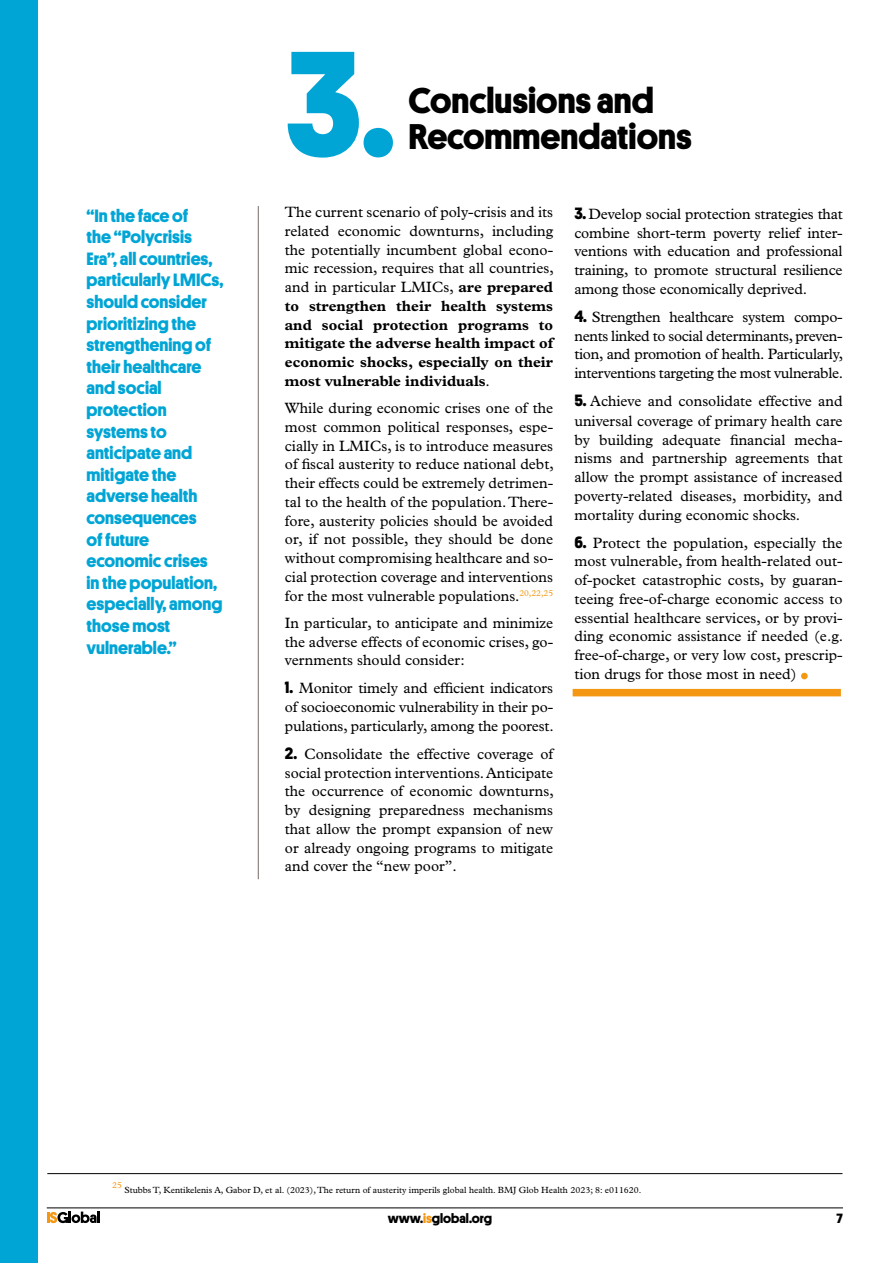
<style>
.page{position:relative;width:893px;height:1263px;background:#fff}
.page>*{position:absolute;margin:0;border:0;box-sizing:border-box;transform-origin:0 0}
.t1{font:700 150px "Platform";color:#00a5d5}
.text_base{font:54px "Plantin";color:#f49712}
.t2{font:700 36px/36px "Platform";color:#000}
.t3{font:700 18px/21.6px "Platform";color:#00a5d5}
.text_base-2{font:15px/18.8px "Plantin";color:#000;text-align:justify}
.t4{font:700 13.5px "Platform";color:#000}
.leyendas{font:9px "Plantin";color:#000}
.leyendas-2{font:8.7px "Plantin";color:#f49712}
.s1{font-weight:700}
.s2{font-family:"Platform";font-weight:700;font-size:16.5px}
.s3{color:#f49712}
</style>
<div class="page">
<svg style="left:47px;top:1211px;width:53px;height:12px"></svg>
<hr style="left:47px;top:1207px;width:796px;height:1px;background:#000">
<div style="left:0;top:0;width:37px;height:1263px;background:#00a5d5"></div>
<hr style="left:258px;top:206px;width:1px;height:673px;background:#867b77">
<hr style="left:47px;top:1173px;width:795px;height:1px;background:#000">
<div style="left:573px;top:689px;width:268px;height:7px;background:#f49712"></div>
<p class="t3" style="left:87px;top:203px;width:138px">“In the face of<br>the “Polycrisis<br>Era”, all countries, particularly LMICs, should consider prioritizing the strengthening of their healthcare and social protection systems to anticipate and mitigate the adverse health consequences<br>of future economic crises in the population, especially, among those most vulnerable.”</p>
<p class="t1" style="left:285px;top:-6px;width:111px">3.</p>
<p class="t2" style="left:409px;top:81px;width:285px">Conclusions and<br>Recommendations</p>
<p class="text_base-2" style="left:285px;top:203px;width:270px">The current scenario of poly-crisis and its related economic downturns, including the potentially incumbent global econo&shy;mic recession, requires that all countries, and in particular LMICs, <span class="s1">are prepared to strengthen their health systems and social protection programs to mitigate the adverse health impact of economic shocks, especially on their most vulnerable individuals</span>.</p>
<p class="text_base-2" style="left:285px;top:399px;width:270px">While during economic crises one of the most common political responses, espe&shy;cially in LMICs, is to introduce measures of fiscal austerity to reduce national debt, their effects could be extremely detrimen&shy;tal to the health of the population. There&shy;fore, austerity policies should be avoided or, if not possible, they should be done without compromising healthcare and so&shy;cial protection coverage and interventions for the most vulnerable populations.<sup>20,22,25</sup></p>
<p class="text_base-2" style="left:285px;top:613px;width:270px">In particular, to anticipate and minimize the adverse effects of economic crises, go&shy;vernments should consider:</p>
<p class="text_base-2" style="left:285px;top:679px;width:270px"><span class="s2">1.</span> Monitor timely and efficient indicators of socioeconomic vulnerability in their po&shy;pulations, particularly, among the poorest.</p>
<p class="text_base-2" style="left:285px;top:744px;width:270px"><span class="s2">2.</span> Consolidate the effective coverage of social protection interventions. Anticipate the occurrence of economic downturns, by designing preparedness mechanisms that allow the prompt expansion of new or already ongoing programs to mitigate and cover the “new poor”.</p>
<p class="text_base-2" style="left:574px;top:204px;width:270px"><span class="s2">3.</span> Develop social protection strategies that combine short-term poverty relief inter&shy;ventions with education and professional training, to promote structural resilience among those economically deprived.</p>
<p class="text_base-2" style="left:574px;top:307px;width:270px"><span class="s2">4.</span> Strengthen healthcare system compo&shy;nents linked to social determinants, preven&shy;tion, and promotion of health. Particularly, interventions targeting the most vulnerable.</p>
<p class="text_base-2" style="left:574px;top:392px;width:270px"><span class="s2">5.</span> Achieve and consolidate effective and universal coverage of primary health care by building adequate financial mecha&shy;nisms and partnership agreements that allow the prompt assistance of increased poverty-related diseases, morbidity, and mortality during economic shocks.</p>
<p class="text_base-2" style="left:574px;top:533px;width:270px"><span class="s2">6.</span> Protect the population, especially the most vulnerable, from health-related out&shy;of-pocket catastrophic costs, by guaran&shy;teeing free-of-charge economic access to essential healthcare services, or by provi&shy;ding economic assistance if needed (e.g. free-of-charge, or very low cost, prescrip&shy;tion drugs for those most in need)</p>
<p class="text_base" style="left:796px;top:630px;width:17px">.</p>
<p class="leyendas-2" style="left:112px;top:1180px;width:11px">25</p>
<p class="leyendas" style="left:124px;top:1185px;width:519px">Stubbs T, Kentikelenis A, Gabor D, et al. (2023), The return of austerity imperils global health. BMJ Glob Health 2023; 8: e011620.</p>
<p class="t4" style="left:388px;top:1208px;width:106px">www.<span class="s3">is</span>global.org</p>
<p class="t4" style="left:836px;top:1208px;width:8px">7</p>
</div>
